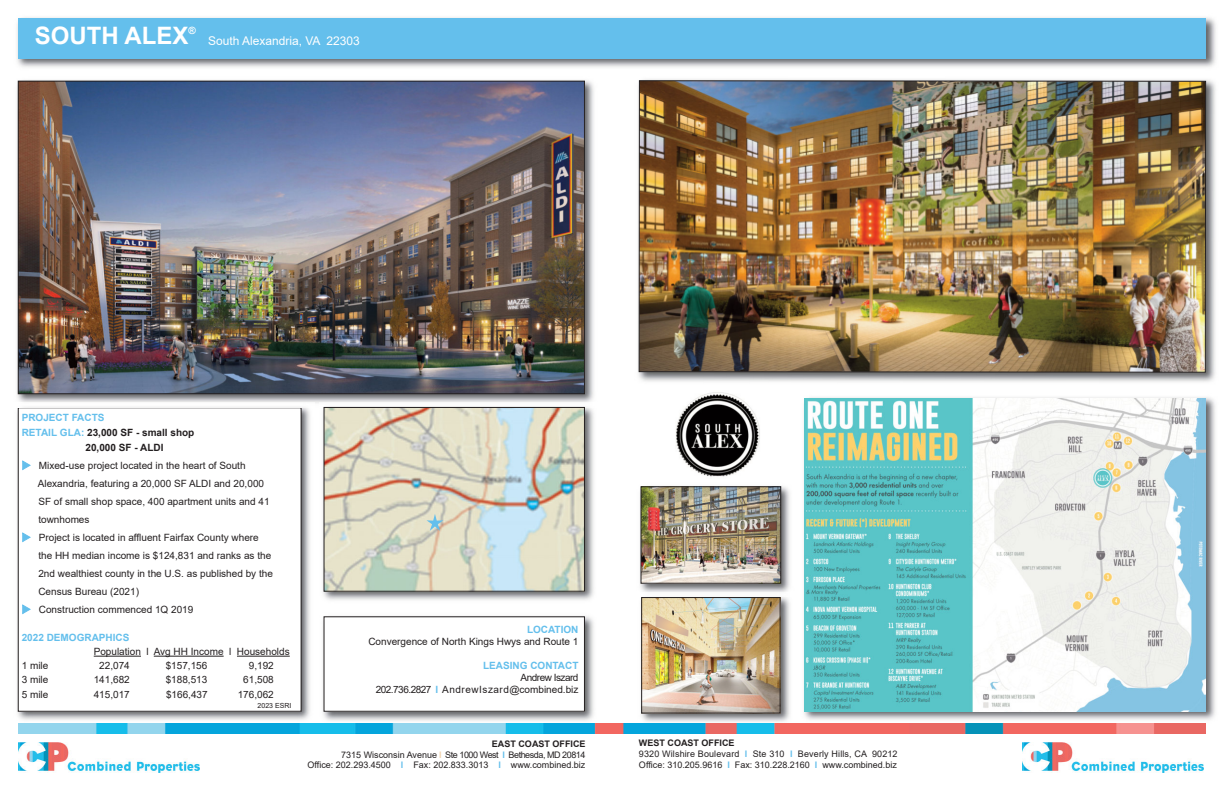
<style>
.page{position:relative;width:1224px;height:792px;background:#fff}
.page>*{position:absolute;margin:0;border:0;box-sizing:border-box;transform-origin:0 0}
.t1{font:700 24px "Arial";color:#fff}
.t2{font:12px "Arial";color:#fff}
.t3{font:10px/18px "Arial";color:#231f20}
.t4{font:700 10px "Arial";color:#64bfec}
.t5{font:700 10px "Arial";color:#231f20}
.t6{font:700 10px "Arial";color:#fff}
.t7{font:9px/10.8px "Arial";color:#231f20}
.t8{font:7px "Arial";color:#231f20}
.s1{color:#64bfec}
.s2{font-weight:700;color:#64bfec}
.s3{font-weight:700}
.s4{font-weight:700;color:#f0d2ad}
</style>
<div class="page">
<img style="left:638px;top:79px;width:578px;height:303px">
<img style="left:639px;top:80px;width:567px;height:293px">
<img style="left:319px;top:616px;width:278px;height:108px">
<div style="left:324px;top:617px;width:260px;height:94px;background:#fff"></div>
<div style="left:324px;top:617px;width:261px;height:95px;border:1px solid #231f20"></div>
<img style="left:17px;top:407px;width:297px;height:317px">
<div style="left:18px;top:408px;width:283px;height:303px;background:#fff"></div>
<div style="left:18px;top:408px;width:283px;height:304px;border:1px solid #231f20"></div>
<img style="left:17px;top:17px;width:1199px;height:50px">
<div style="left:18px;top:18px;width:1188px;height:40px;background:#64bfec"></div>
<hr style="left:94px;top:656px;width:47px;height:1px;background:#231f20">
<hr style="left:154px;top:656px;width:70px;height:1px;background:#231f20">
<hr style="left:237px;top:656px;width:53px;height:1px;background:#231f20">
<img style="left:17px;top:80px;width:577px;height:323px">
<img style="left:20px;top:83px;width:563px;height:309px">
<img style="left:323px;top:406px;width:271px;height:194px">
<img style="left:326px;top:409px;width:257px;height:180px">
<div style="left:324px;top:407px;width:261px;height:184px;border:1px solid #231f20"></div>
<svg style="left:427px;top:514px;width:16px;height:17px"></svg>
<img style="left:636px;top:486px;width:158px;height:238px">
<img style="left:643px;top:489px;width:136px;height:92px">
<div style="left:641px;top:487px;width:140px;height:96px;border:1px solid #231f20"></div>
<img style="left:637px;top:593px;width:156px;height:3px">
<img style="left:643px;top:599px;width:135px;height:112px">
<div style="left:641px;top:597px;width:139px;height:116px;border:1px solid #231f20"></div>
<svg style="left:656px;top:614px;width:32px;height:23px"></svg>
<img style="left:675px;top:392px;width:85px;height:85px">
<img style="left:800px;top:397px;width:415px;height:327px">
<img style="left:805px;top:398px;width:401px;height:314px">
<img style="left:18px;top:724px;width:1188px;height:9px">
<img style="left:18px;top:743px;width:181px;height:29px">
<img style="left:1022px;top:743px;width:182px;height:29px">
<h1 class="t1" style="left:35px;top:23px;width:155px">SOUTH ALEX</h1>
<p class="t6" style="left:189px;top:25px;width:9px">®</p>
<p class="t2" style="left:208px;top:35px;width:153px">South Alexandria, VA 22303</p>
<p class="t4" style="left:22px;top:412px;width:84px">PROJECT FACTS</p>
<p class="t5" style="left:22px;top:427px;width:174px"><span class="s1">RETAIL GLA:</span> 23,000 SF - small shop</p>
<p class="t5" style="left:86px;top:442px;width:79px">20,000 SF - ALDI</p>
<p class="t3" style="left:38px;top:457px;width:233px;text-indent:-16px"><span class="s1">◆</span> Mixed-use project located in the heart of South Alexandria, featuring a 20,000 SF ALDI and 20,000<br>SF of small shop space, 400 apartment units and 41 townhomes</p>
<p class="t3" style="left:38px;top:529px;width:236px;text-indent:-17px"><span class="s1">◆</span> Project is located in affluent Fairfax County where the HH median income is $124,831 and ranks as the 2nd wealthiest county in the U.S. as published by the Census Bureau (2021)</p>
<p class="t3" style="left:22px;top:601px;width:173px"><span class="s1">◆</span> Construction commenced 1Q 2019</p>
<p class="t4" style="left:22px;top:632px;width:109px">2022 DEMOGRAPHICS</p>
<p class="t3" style="left:94px;top:643px;width:198px">Population l Avg HH Income l Households</p>
<p class="t3" style="left:22px;top:657px;width:28px">1 mile</p>
<p class="t3" style="left:99px;top:657px;width:32px">22,074</p>
<p class="t3" style="left:166px;top:657px;width:43px">$157,156</p>
<p class="t3" style="left:249px;top:657px;width:27px">9,192</p>
<p class="t3" style="left:22px;top:671px;width:28px">3 mile</p>
<p class="t3" style="left:94px;top:671px;width:38px">141,682</p>
<p class="t3" style="left:166px;top:671px;width:43px">$188,513</p>
<p class="t3" style="left:243px;top:671px;width:32px">61,508</p>
<p class="t3" style="left:22px;top:686px;width:28px">5 mile</p>
<p class="t3" style="left:94px;top:686px;width:38px">415,017</p>
<p class="t3" style="left:166px;top:686px;width:43px">$166,437</p>
<p class="t3" style="left:238px;top:686px;width:38px">176,062</p>
<p class="t8" style="left:258px;top:702px;width:35px">2023 ESRI</p>
<p class="t4" style="left:527px;top:624px;width:53px">LOCATION</p>
<p class="t3" style="left:368px;top:632px;width:212px">Convergence of North Kings Hwys and Route 1</p>
<p class="t4" style="left:483px;top:660px;width:97px">LEASING CONTACT</p>
<p class="t3" style="left:376px;top:671px;width:204px;line-height:12px;text-align:right">Andrew Iszard<br>202.736.2827 <span class="s2">l</span> AndrewIszard@combined.biz</p>
<p class="t7" style="left:307px;top:738px;width:280px;text-align:right"><span class="s3">EAST COAST OFFICE<br></span>7315 Wisconsin Avenue <span class="s4">l</span> Ste 1000 West <span class="s2">l</span> Bethesda, MD 20814<br>Office: 202.293.4500 <span class="s2">l</span> Fax: 202.833.3013 <span class="s2">l</span> www.combined.biz</p>
<p class="t7" style="left:639px;top:738px;width:260px"><span class="s3">WEST COAST OFFICE<br></span>9320 Wilshire Boulevard <span class="s2">l</span> Ste 310 <span class="s2">l</span> Beverly Hills, CA 90212<br>Office: 310.205.9616 <span class="s2">l</span> Fax: 310.228.2160 <span class="s2">l</span> www.combined.biz</p>
</div>
